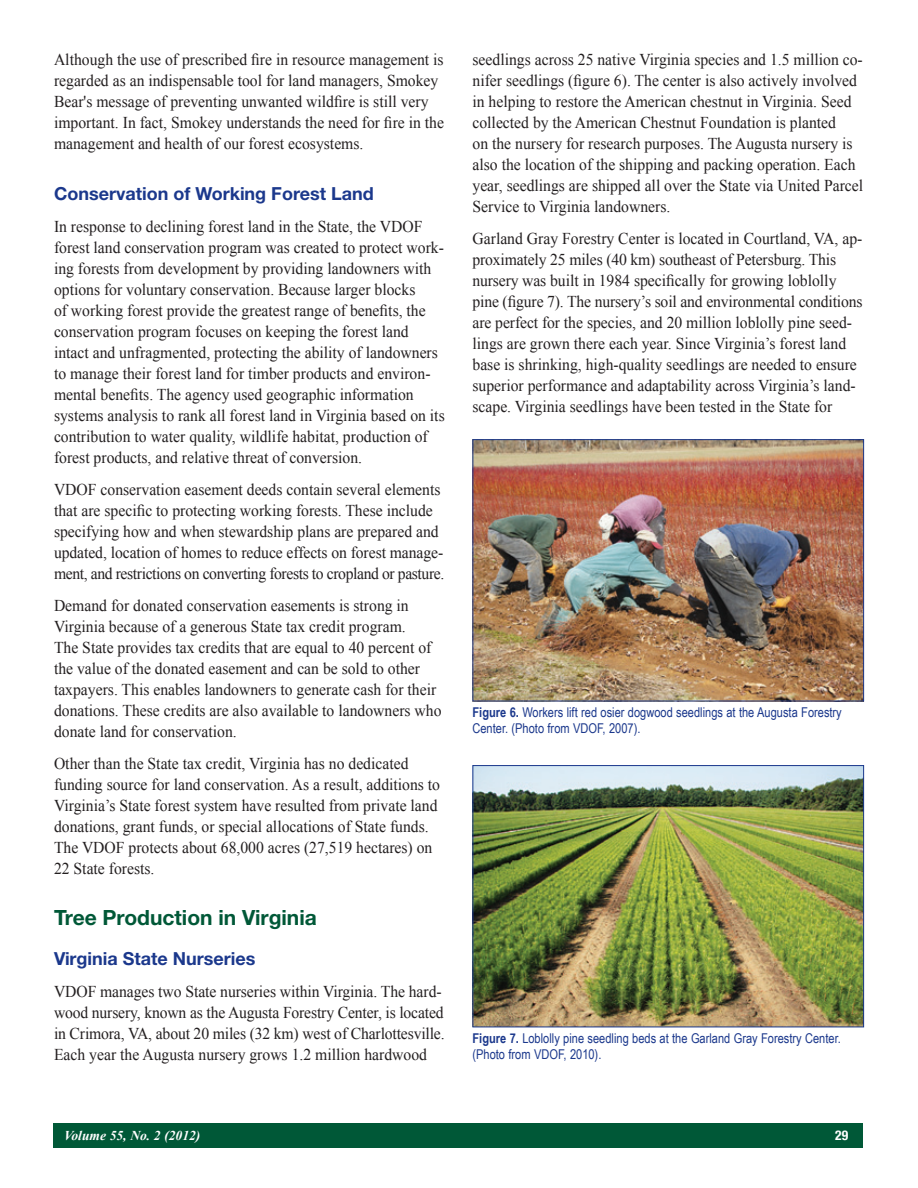
<style>
.page{position:relative;width:918px;height:1188px;background:#fff}
.page>*{position:absolute;margin:0;border:0;box-sizing:border-box;transform-origin:0 0}
.t1{font:700 21px "Helvetica Neue";color:#005837}
.t2{font:700 18px "Helvetica Neue";color:#1b388c}
.t3{font:16.5px/21px "Times New Roman";color:#231f20;scale:.95 1}
.t4{font:13.5px/16.5px "Arial Narrow";color:#1b388c}
.t5{font:italic 700 13.5px "Times New Roman";color:#fff}
.t6{font:700 condensed 13.5px "Helvetica Neue";color:#fff}
.s1{font-weight:700}
</style>
<div class="page">
<div style="left:53px;top:1123px;width:810px;height:25px;background:#005837"></div>
<img style="left:474px;top:441px;width:388px;height:258px">
<div style="left:472px;top:439px;width:392px;height:262px;border:1px solid #1b388c"></div>
<img style="left:474px;top:767px;width:388px;height:258px">
<div style="left:472px;top:765px;width:392px;height:262px;border:1px solid #1b388c"></div>
<p class="t3" style="left:54px;top:49px;width:412px">Although the use of prescribed fire in resource management is regarded as an indispensable tool for land managers, Smokey Bear's message of preventing unwanted wildfire is still very important. In fact, Smokey understands the need for fire in the management and health of our forest ecosystems.</p>
<p class="t2" style="left:54px;top:183px;width:321px">Conservation of Working Forest Land</p>
<p class="t3" style="left:54px;top:216px;width:413px">In response to declining forest land in the State, the VDOF forest land conservation program was created to protect work&shy;ing forests from development by providing landowners with options for voluntary conservation. Because larger blocks<br>of working forest provide the greatest range of benefits, the conservation program focuses on keeping the forest land intact and unfragmented, protecting the ability of landowners to manage their forest land for timber products and environ&shy;mental benefits. The agency used geographic information systems analysis to rank all forest land in Virginia based on its contribution to water quality, wildlife habitat, production of forest products, and relative threat of conversion.</p>
<p class="t3" style="left:54px;top:479px;width:412px">VDOF conservation easement deeds contain several elements that are specific to protecting working forests. These include specifying how and when stewardship plans are prepared and updated, location of homes to reduce effects on forest manage&shy;ment, and restrictions on converting forests to cropland or pasture.</p>
<p class="t3" style="left:54px;top:595px;width:409px">Demand for donated conservation easements is strong in Virginia because of a generous State tax credit program.<br>The State provides tax credits that are equal to 40 percent of the value of the donated easement and can be sold to other taxpayers. This enables landowners to generate cash for their donations. These credits are also available to landowners who donate land for conservation.</p>
<p class="t3" style="left:54px;top:752px;width:408px">Other than the State tax credit, Virginia has no dedicated funding source for land conservation. As a result, additions to Virginia’s State forest system have resulted from private land donations, grant funds, or special allocations of State funds.<br>The VDOF protects about 68,000 acres (27,519 hectares) on 22 State forests.</p>
<p class="t1" style="left:54px;top:904px;width:264px">Tree Production in Virginia</p>
<p class="t2" style="left:54px;top:947px;width:203px">Virginia State Nurseries</p>
<p class="t3" style="left:54px;top:980px;width:413px">VDOF manages two State nurseries within Virginia. The hard&shy;wood nursery, known as the Augusta Forestry Center, is located in Crimora, VA, about 20 miles (32 km) west of Charlottesville.<br>Each year the Augusta nursery grows 1.2 million hardwood</p>
<p class="t3" style="left:473px;top:49px;width:413px">seedlings across 25 native Virginia species and 1.5 million co&shy;nifer seedlings (figure 6). The center is also actively involved in helping to restore the American chestnut in Virginia. Seed collected by the American Chestnut Foundation is planted<br>on the nursery for research purposes. The Augusta nursery is also the location of the shipping and packing operation. Each year, seedlings are shipped all over the State via United Parcel Service to Virginia landowners.</p>
<p class="t3" style="left:473px;top:228px;width:412px">Garland Gray Forestry Center is located in Courtland, VA, ap&shy;proximately 25 miles (40 km) southeast of Petersburg. This nursery was built in 1984 specifically for growing loblolly pine (figure 7). The nursery’s soil and environmental conditions are perfect for the species, and 20 million loblolly pine seed&shy;lings are grown there each year. Since Virginia’s forest land base is shrinking, high-quality seedlings are needed to ensure superior performance and adaptability across Virginia’s land&shy;scape. Virginia seedlings have been tested in the State for</p>
<p class="t4" style="left:472px;top:703px;width:371px"><span class="s1">Figure 6.</span> Workers lift red osier dogwood seedlings at the Augusta Forestry<br>Center. (Photo from VDOF, 2007).</p>
<p class="t4" style="left:472px;top:1029px;width:370px"><span class="s1">Figure 7.</span> Loblolly pine seedling beds at the Garland Gray Forestry Center. (Photo from VDOF, 2010).</p>
<p class="t5" style="left:64px;top:1126px;width:138px">Volume 55, No. 2 (2012)</p>
<p class="t6" style="left:835px;top:1127px;width:14px">29</p>
</div>
